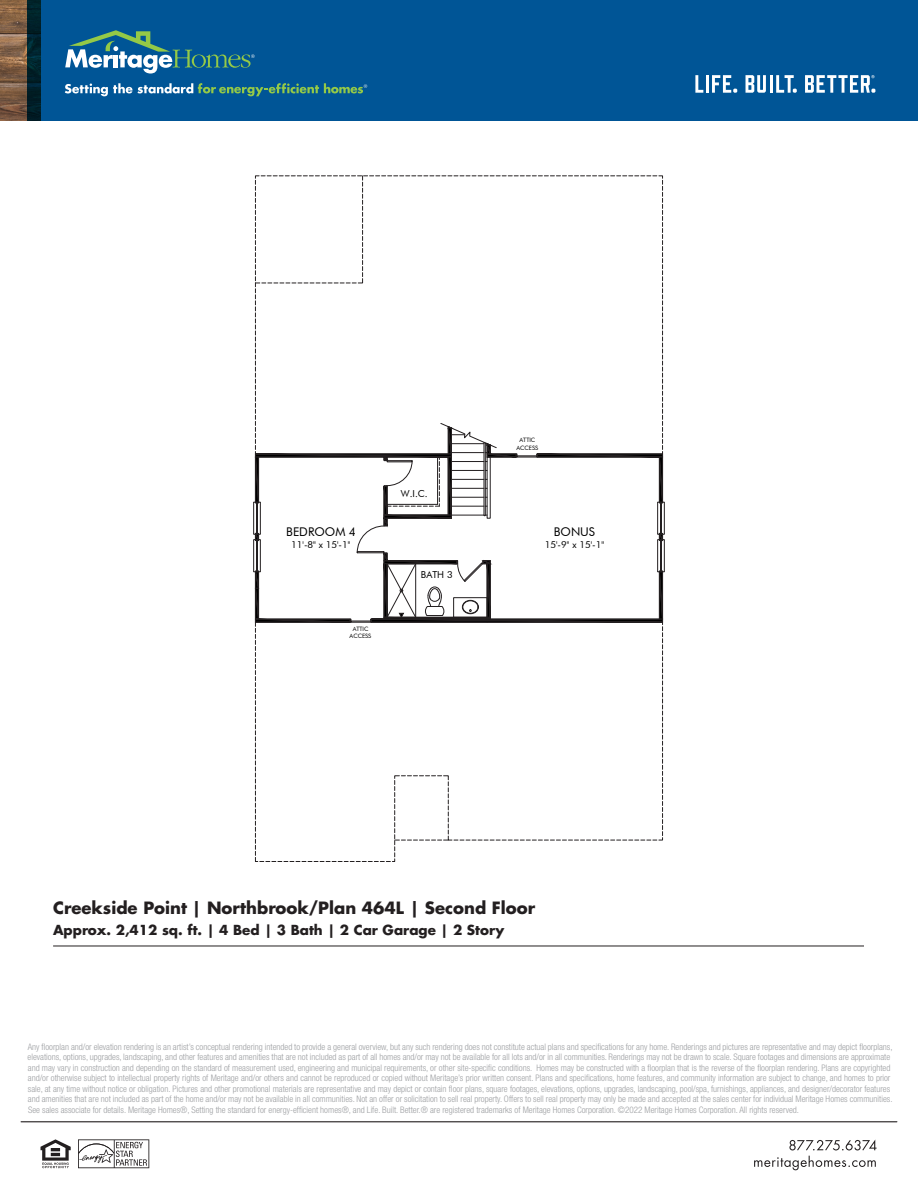
<style>
.page{position:relative;width:918px;height:1188px;background:#fff}
.page>*{position:absolute;margin:0;border:0;box-sizing:border-box;transform-origin:0 0}
.t1{font:700 16.5px "Futura Std";color:#231f20}
.t2{font:700 13.5px "Futura Std";color:#231f20}
.t3{font:12px "Futura BT";color:#000}
.t4{font:9.6px "Futura BT";color:#000}
.t5{font:300 condensed 9px/10.5px "Helvetica Neue LT Std";color:#9d9fa2}
.t6{font:6px/7.5px "Futura BT";color:#000;text-align:center}
</style>
<div class="page">
<div style="left:253px;top:539px;width:3px;height:33px;border:1px solid #231f20"></div>
<div style="left:253px;top:502px;width:3px;height:33px;border:1px solid #231f20"></div>
<div style="left:662px;top:502px;width:3px;height:33px;border:1px solid #231f20"></div>
<div style="left:662px;top:539px;width:3px;height:33px;border:1px solid #231f20"></div>
<svg style="left:255px;top:176px;width:408px;height:686px"></svg>
<div style="left:387px;top:563px;width:29px;height:55px;border:1px solid #231f20"></div>
<img style="left:0;top:0;width:27px;height:121px">
<div style="left:27px;top:0;width:891px;height:121px;background:#005596"></div>
<svg style="left:41px;top:1139px;width:30px;height:29px"></svg>
<svg style="left:78px;top:1139px;width:71px;height:29px"></svg>
<hr style="left:21px;top:1121px;width:876px;height:1px;background:#231f20">
<svg style="left:754px;top:1156px;width:122px;height:14px"></svg>
<svg style="left:789px;top:1140px;width:88px;height:10px"></svg>
<svg style="left:65px;top:30px;width:190px;height:44px"></svg>
<svg style="left:65px;top:83px;width:302px;height:13px"></svg>
<svg style="left:695px;top:75px;width:8px;height:18px"></svg>
<hr style="left:706px;top:75px;width:3px;height:18px;background:#fff">
<svg style="left:712px;top:75px;width:25px;height:18px"></svg>
<svg style="left:746px;top:75px;width:51px;height:18px"></svg>
<svg style="left:805px;top:75px;width:70px;height:18px"></svg>
<hr style="left:53px;top:946px;width:811px;height:1px;background:#231f20">
<p class="t3" style="left:286px;top:524px;width:71px">BEDROOM 4</p>
<p class="t4" style="left:291px;top:538px;width:61px">11'-8" x 15'-1"</p>
<p class="t6" style="left:350px;top:625px;width:23px">ATTIC<br>ACCESS</p>
<p class="t4" style="left:401px;top:488px;width:28px">W.I.C.</p>
<p class="t4" style="left:421px;top:568px;width:33px">BATH 3</p>
<p class="t6" style="left:516px;top:436px;width:23px">ATTIC<br>ACCESS</p>
<p class="t3" style="left:554px;top:524px;width:43px">BONUS</p>
<p class="t4" style="left:545px;top:538px;width:61px">15'-9" x 15'-1"</p>
<p class="t1" style="left:53px;top:896px;width:484px">Creekside Point | Northbrook/Plan 464L | Second Floor</p>
<p class="t2" style="left:53px;top:921px;width:453px">Approx. 2,412 sq. ft. | 4 Bed | 3 Bath | 2 Car Garage | 2 Story</p>
<p class="t5" style="left:28px;top:1041px;width:866px">Any floorplan and/or elevation rendering is an artist’s conceptual rendering intended to provide a general overview, but any such rendering does not constitute actual plans and specifications for any home. Renderings and pictures are representative and may depict floorplans, elevations, options, upgrades, landscaping, and other features and amenities that are not included as part of all homes and/or may not be available for all lots and/or in all communities. Renderings may not be drawn to scale. Square footages and dimensions are approximate and may vary in construction and depending on the standard of measurement used, engineering and municipal requirements, or other site-specific conditions. Homes may be constructed with a floorplan that is the reverse of the floorplan rendering. Plans are copyrighted and/or otherwise subject to intellectual property rights of Meritage and/or others and cannot be reproduced or copied without Meritage’s prior written consent. Plans and specifications, home features, and community information are subject to change, and homes to prior sale, at any time without notice or obligation. Pictures and other promotional materials are representative and may depict or contain floor plans, square footages, elevations, options, upgrades, landscaping, pool/spa, furnishings, appliances, and designer/decorator features and amenities that are not included as part of the home and/or may not be available in all communities. Not an offer or solicitation to sell real property. Offers to sell real property may only be made and accepted at the sales center for individual Meritage Homes communities.<br>See sales associate for details. Meritage Homes®, Setting the standard for energy-efficient homes®, and Life. Built. Better.® are registered trademarks of Meritage Homes Corporation. ©2022 Meritage Homes Corporation. All rights reserved.</p>
</div>
